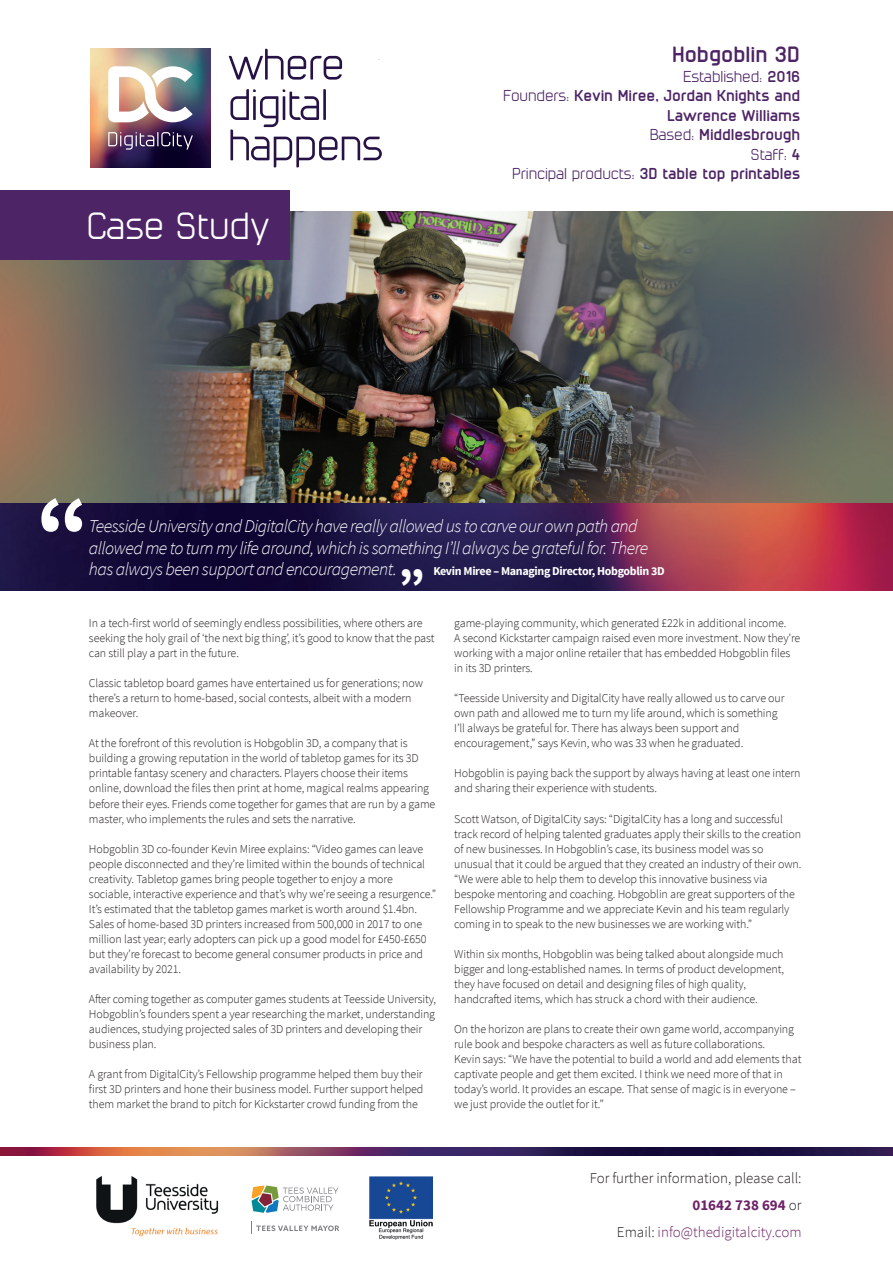
<style>
.page{position:relative;width:893px;height:1263px;background:#fff}
.page>*{position:absolute;margin:0;border:0;box-sizing:border-box;transform-origin:0 0}
.t1{font:900 90px "Source Sans Pro";color:#fff}
.t2{font:900 45px "Source Sans Pro";color:#fff}
.t3{font:36px "cuyabra";letter-spacing:-.025em;color:#fff}
.t4{font:700 21px "cuyabra";letter-spacing:-.025em;color:#4d2465}
.t5{font:italic 300 18px/21.6px "Source Sans Pro";letter-spacing:-.03em;color:#fff}
.t6{font:700 15px/19.5px "cuyabra";letter-spacing:-.025em;color:#4d2465;text-align:right}
.t7{font:300 15px/27px "Source Sans Pro";color:#231f20;text-align:right}
.t8{font:300 12px/15px "Source Sans Pro";letter-spacing:-.01em;color:#231f20}
.t9{font:700 12px "Source Sans Pro";letter-spacing:-.03em;color:#fff}
.s1{font-weight:400}
.s2{font-weight:700;color:#6e2268}
.s3{color:#6e2268}
</style>
<div class="page">
<img style="left:0;top:212px;width:893px;height:292px">
<img style="left:90px;top:48px;width:120px;height:120px">
<img style="left:108px;top:66px;width:85px;height:56px">
<svg style="left:108px;top:132px;width:85px;height:18px;background:#5b476a"></svg>
<svg style="left:229px;top:49px;width:113px;height:31px"></svg>
<svg style="left:230px;top:89px;width:152px;height:78px"></svg>
<img style="left:0;top:1147px;width:893px;height:8px">
<img style="left:0;top:504px;width:893px;height:86px">
<img style="left:370px;top:1177px;width:63px;height:62px">
<svg style="left:252px;top:1185px;width:86px;height:28px"></svg>
<svg style="left:251px;top:1221px;width:88px;height:13px"></svg>
<img style="left:96px;top:1175px;width:123px;height:62px">
<div style="left:0;top:190px;width:289px;height:70px;background:#4d2465"></div>
<h3 class="t3" style="left:89px;top:202px;width:185px">Case Study</h3>
<h3 class="t4" style="left:673px;top:41px;width:130px">Hobgoblin 3D</h3>
<p class="t6" style="left:504px;top:66px;width:299px"><span class="s1">Established:</span> 2016<br><span class="s1">Founders:</span> Kevin Miree, Jordan Knights and<br>Lawrence Williams<br><span class="s1">Based:</span> Middlesbrough<br><span class="s1">Staff:</span> 4<br><span class="s1">Principal products:</span> 3D table top printables</p>
<h1 class="t1" style="left:37px;top:471px;width:54px">“</h1>
<h3 class="t5" style="left:89px;top:515px;width:561px">Teesside University and DigitalCity have really allowed us to carve our own path and allowed me to turn my life around, which is something I’ll always be grateful for. There</h3>
<h3 class="t5" style="left:89px;top:559px;width:309px">has always been support and encouragement.</h3>
<p class="t9" style="left:433px;top:564px;width:233px">Kevin Miree – Managing Director, Hobgoblin 3D</p>
<h2 class="t2" style="left:425px;top:599px;width:28px;rotate:-180deg">“</h2>
<p class="t8" style="left:89px;top:616px;width:347px">In a tech-first world of seemingly endless possibilities, where others are seeking the holy grail of ‘the next big thing’, it’s good to know that the past can still play a part in the future.</p>
<p class="t8" style="left:89px;top:676px;width:336px">Classic tabletop board games have entertained us for generations; now there’s a return to home-based, social contests, albeit with a modern makeover.</p>
<p class="t8" style="left:89px;top:736px;width:348px">At the forefront of this revolution is Hobgoblin 3D, a company that is building a growing reputation in the world of tabletop games for its 3D printable fantasy scenery and characters. Players choose their items online, download the files then print at home, magical realms appearing before their eyes. Friends come together for games that are run by a game master, who implements the rules and sets the narrative.</p>
<p class="t8" style="left:89px;top:841px;width:349px">Hobgoblin 3D co-founder Kevin Miree explains: “Video games can leave people disconnected and they’re limited within the bounds of technical creativity. Tabletop games bring people together to enjoy a more sociable, interactive experience and that’s why we’re seeing a resurgence.” It’s estimated that the tabletop games market is worth around $1.4bn.<br>Sales of home-based 3D printers increased from 500,000 in 2017 to one million last year; early adopters can pick up a good model for £450-£650 but they’re forecast to become general consumer products in price and availability by 2021.</p>
<p class="t8" style="left:89px;top:991px;width:349px">After coming together as computer games students at Teesside University, Hobgoblin’s founders spent a year researching the market, understanding audiences, studying projected sales of 3D printers and developing their business plan.</p>
<p class="t8" style="left:89px;top:1066px;width:336px;text-align:justify">A grant from DigitalCity’s Fellowship programme helped them buy their first 3D printers and hone their business model. Further support helped them market the brand to pitch for Kickstarter crowd funding from the</p>
<p class="t8" style="left:454px;top:616px;width:348px">game-playing community, which generated £22k in additional income.<br>A second Kickstarter campaign raised even more investment. Now they’re working with a major online retailer that has embedded Hobgoblin files in its 3D printers.</p>
<p class="t8" style="left:454px;top:691px;width:332px">“Teesside University and DigitalCity have really allowed us to carve our own path and allowed me to turn my life around, which is something I’ll always be grateful for. There has always been support and encouragement,” says Kevin, who was 33 when he graduated.</p>
<p class="t8" style="left:454px;top:766px;width:348px">Hobgoblin is paying back the support by always having at least one intern and sharing their experience with students.</p>
<p class="t8" style="left:454px;top:811px;width:349px">Scott Watson, of DigitalCity says: “DigitalCity has a long and successful track record of helping talented graduates apply their skills to the creation of new businesses. In Hobgoblin’s case, its business model was so unusual that it could be argued that they created an industry of their own. “We were able to help them to develop this innovative business via bespoke mentoring and coaching. Hobgoblin are great supporters of the Fellowship Programme and we appreciate Kevin and his team regularly coming in to speak to the new businesses we are working with.”</p>
<p class="t8" style="left:454px;top:946px;width:331px">Within six months, Hobgoblin was being talked about alongside much bigger and long-established names. In terms of product development, they have focused on detail and designing files of high quality, handcrafted items, which has struck a chord with their audience.</p>
<p class="t8" style="left:454px;top:1021px;width:349px">On the horizon are plans to create their own game world, accompanying rule book and bespoke characters as well as future collaborations.<br>Kevin says: “We have the potential to build a world and add elements that captivate people and get them excited. I think we need more of that in today’s world. It provides an escape. That sense of magic is in everyone – we just provide the outlet for it.”</p>
<p class="t7" style="left:590px;top:1164px;width:213px">For further information, please call:<br><span class="s2">01642 738 694</span> or<br>Email: <span class="s3">info@thedigitalcity.com</span></p>
</div>
